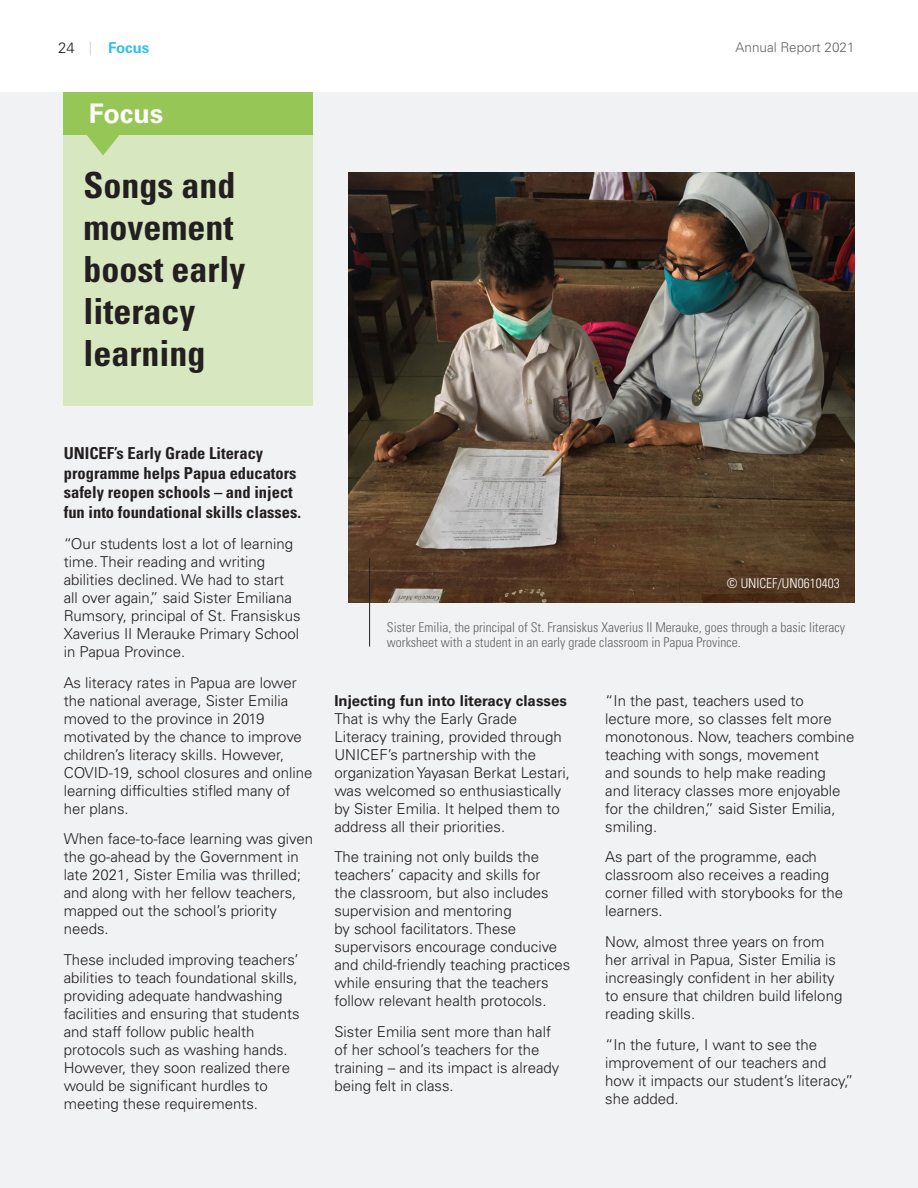
<style>
.page{position:relative;width:918px;height:1188px;background:#fff}
.page>*{position:absolute;margin:0;border:0;box-sizing:border-box;transform-origin:0 0}
.body_text{font:700 condensed 36px/42px "Univers LT Std";color:#231f20}
.body_text-2{font:700 27px "Univers LT Std";color:#fff}
.Paragraph_Style_1{font:700 condensed 16.5px/19.8px "Univers LT Std";color:#231f20}
.Paragraph_Style_1-2{font:300 15px/18px "Univers LT Std";color:#231f20}
.Paragraph_Style_1-3{font:700 15px "Univers LT Std";color:#231f20}
.t1{font:700 15px "Univers LT Std";color:#00aeef}
.body_text-3{font:300 condensed 13.5px/15px "Univers LT Std";color:#636366}
.body_text-4{font:300 condensed 13.5px "Univers LT Std";color:#fff}
.t2{font:300 13.5px "Univers LT Std";color:#636366}
</style>
<div class="page">
<svg style="left:90px;top:42px;width:1px;height:13px"></svg>
<div style="left:0;top:92px;width:918px;height:1096px;background:#f1f2f3"></div>
<img style="left:349px;top:173px;width:506px;height:429px">
<hr style="left:369px;top:558px;width:1px;height:88px;background:#231f20">
<div style="left:63px;top:93px;width:250px;height:313px;background:#d7e8c0"></div>
<div style="left:63px;top:92px;width:250px;height:43px;background:#96c656"></div>
<svg style="left:87px;top:135px;width:32px;height:21px"></svg>
<p class="Paragraph_Style_1-2" style="left:58px;top:38px;width:18px">24</p>
<p class="t1" style="left:108px;top:39px;width:43px">Focus</p>
<p class="t2" style="left:736px;top:39px;width:121px">Annual Report 2021</p>
<p class="body_text-2" style="left:89px;top:98px;width:76px">Focus</p>
<p class="body_text" style="left:83px;top:165px;width:163px">Songs and movement boost early literacy learning</p>
<p class="Paragraph_Style_1" style="left:64px;top:443px;width:239px">UNICEF’s Early Grade Literacy programme helps Papua educators safely reopen schools – and inject fun into foundational skills classes.</p>
<p class="Paragraph_Style_1-2" style="left:64px;top:535px;width:238px">“Our students lost a lot of learning time. Their reading and writing abilities declined. We had to start all over again,” said Sister Emiliana Rumsory, principal of St. Fransiskus Xaverius II Merauke Primary School in Papua Province.</p>
<p class="Paragraph_Style_1-2" style="left:64px;top:673px;width:250px">As literacy rates in Papua are lower the national average, Sister Emilia moved to the province in 2019 motivated by the chance to improve children’s literacy skills. However,<br>COVID-19, school closures and online learning difficulties stifled many of her plans.</p>
<p class="Paragraph_Style_1-2" style="left:64px;top:830px;width:251px">When face-to-face learning was given the go-ahead by the Government in late 2021, Sister Emilia was thrilled; and along with her fellow teachers, mapped out the school’s priority needs.</p>
<p class="Paragraph_Style_1-2" style="left:64px;top:951px;width:238px">These included improving teachers’ abilities to teach foundational skills, providing adequate handwashing facilities and ensuring that students and staff follow public health protocols such as washing hands.<br>However, they soon realized there would be significant hurdles to meeting these requirements.</p>
<p class="body_text-4" style="left:727px;top:575px;width:114px">© UNICEF/UN0610403</p>
<p class="body_text-3" style="left:387px;top:619px;width:460px">Sister Emilia, the principal of St. Fransiskus Xaverius II Merauke, goes through a basic literacy worksheet with a student in an early grade classroom in Papua Province.</p>
<p class="Paragraph_Style_1-3" style="left:334px;top:692px;width:234px">Injecting fun into literacy classes</p>
<p class="Paragraph_Style_1-2" style="left:334px;top:709px;width:237px">That is why the Early Grade Literacy training, provided through UNICEF’s partnership with the organization Yayasan Berkat Lestari, was welcomed so enthusiastically by Sister Emilia. It helped them to address all their priorities.</p>
<p class="Paragraph_Style_1-2" style="left:334px;top:848px;width:238px">The training not only builds the teachers’ capacity and skills for<br>the classroom, but also includes supervision and mentoring<br>by school facilitators. These supervisors encourage conducive and child-friendly teaching practices while ensuring that the teachers follow relevant health protocols.</p>
<p class="Paragraph_Style_1-2" style="left:334px;top:1023px;width:227px">Sister Emilia sent more than half of her school’s teachers for the training – and its impact is already being felt in class.</p>
<p class="Paragraph_Style_1-2" style="left:605px;top:691px;width:251px">“In the past, teachers used to<br>lecture more, so classes felt more monotonous. Now, teachers combine teaching with songs, movement<br>and sounds to help make reading<br>and literacy classes more enjoyable for the children,” said Sister Emilia, smiling.</p>
<p class="Paragraph_Style_1-2" style="left:605px;top:848px;width:239px">As part of the programme, each classroom also receives a reading corner filled with storybooks for the learners.</p>
<p class="Paragraph_Style_1-2" style="left:605px;top:933px;width:239px">Now, almost three years on from her arrival in Papua, Sister Emilia is increasingly confident in her ability to ensure that children build lifelong reading skills.</p>
<p class="Paragraph_Style_1-2" style="left:605px;top:1036px;width:250px">“In the future, I want to see the improvement of our teachers and how it impacts our student’s literacy,” she added.</p>
</div>
